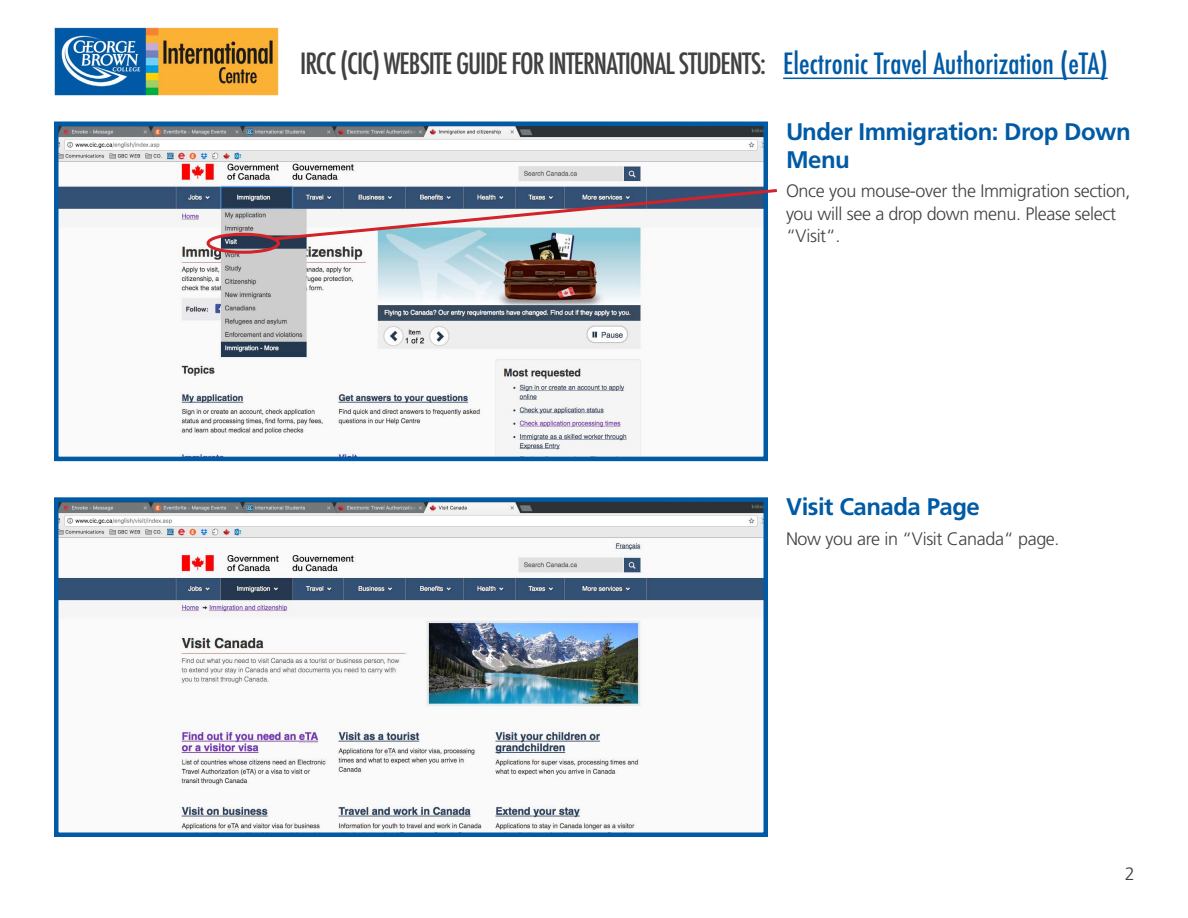
<style>
.page{position:relative;width:1188px;height:918px;background:#fff}
.page>*{position:absolute;margin:0;border:0;box-sizing:border-box;transform-origin:0 0}
.t1{font:500 condensed 28.5px "Futura";letter-spacing:-.035em;color:#414042}
.Header2{font:700 24px/28.5px "Frutiger LT Std";letter-spacing:-.02em;color:#005aa5}
.Body{font:300 18px/22.5px "Frutiger LT Std";letter-spacing:-.02em;color:#414042}
.s1{color:#005aa5}
</style>
<div class="page">
<img style="left:54px;top:27px;width:225px;height:69px">
<hr style="left:783px;top:78px;width:325px;height:1px;background:#005aa5">
<img style="left:59px;top:127px;width:704px;height:329px">
<div style="left:54px;top:122px;width:714px;height:339px;border:4px solid #005aa5"></div>
<div style="left:207px;top:233px;width:73px;height:21px;border:3px solid #d2232a;border-radius:50%"></div>
<img style="left:59px;top:502px;width:704px;height:330px">
<div style="left:54px;top:497px;width:714px;height:340px;border:4px solid #005aa5"></div>
<svg style="left:272px;top:187px;width:505px;height:55px"></svg>
<h1 class="t1" style="left:300px;top:45px;width:809px">IRCC (CIC) WEBSITE GUIDE FOR INTERNATIONAL STUDENTS: <span class="s1">Electronic Travel Authorization (eTA)</span></h1>
<p class="Header2" style="left:786px;top:117px;width:346px">Under Immigration: Drop Down<br>Menu</p>
<p class="Body" style="left:786px;top:180px;width:346px">Once you mouse-over the Immigration section, you will see a drop down menu. Please select “Visit“.</p>
<p class="Header2" style="left:786px;top:493px;width:195px">Visit Canada Page</p>
<p class="Body" style="left:786px;top:527px;width:275px">Now you are in “Visit Canada“ page.</p>
<p class="Body" style="left:1125px;top:862px;width:12px">2</p>
</div>
